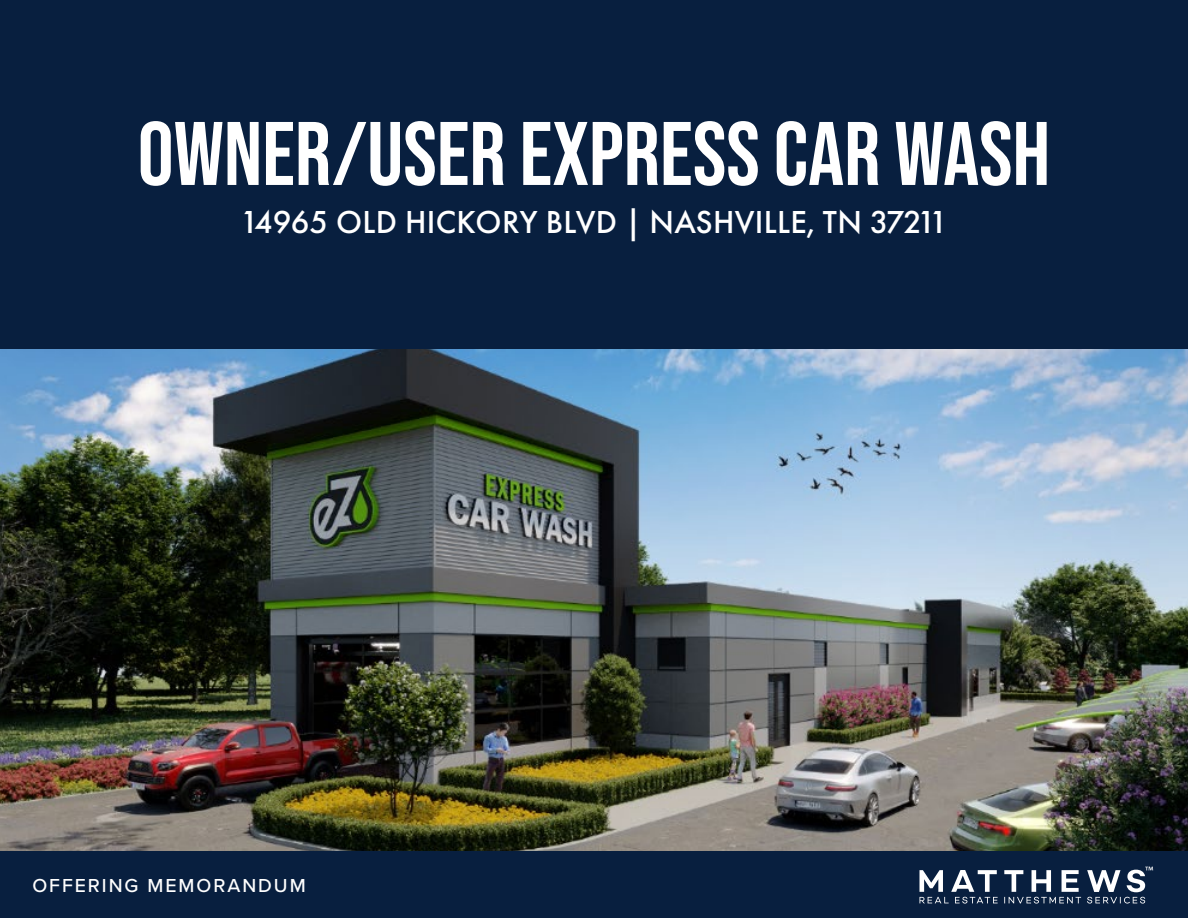
<style>
.page{position:relative;width:1188px;height:918px;background:#fff}
.page>*{position:absolute;margin:0;border:0;box-sizing:border-box;transform-origin:0 0}
.t1{font:90px "Bebas Neue";color:#fff}
.t2{font:500 33px "Futura PT";letter-spacing:.01em;color:#fff}
.t3{font:500 19.5px "Proxima Nova";letter-spacing:.1em;color:#fff}
</style>
<div class="page">
<img style="left:0;top:349px;width:1188px;height:502px">
<div style="left:0;top:851px;width:1188px;height:67px;background:#081f3f"></div>
<svg style="left:920px;top:867px;width:233px;height:37px"></svg>
<div style="left:0;top:0;width:1188px;height:349px;background:#081f3f"></div>
<h1 class="t1" style="left:138px;top:103px;width:914px">OWNER/USER EXPRESS CAR WASH</h1>
<p class="t2" style="left:240px;top:202px;width:709px">14965 OLD HICKORY BLVD | NASHVILLE, TN 37211</p>
<p class="t3" style="left:32px;top:871px;width:275px">OFFERING MEMORANDUM</p>
</div>
